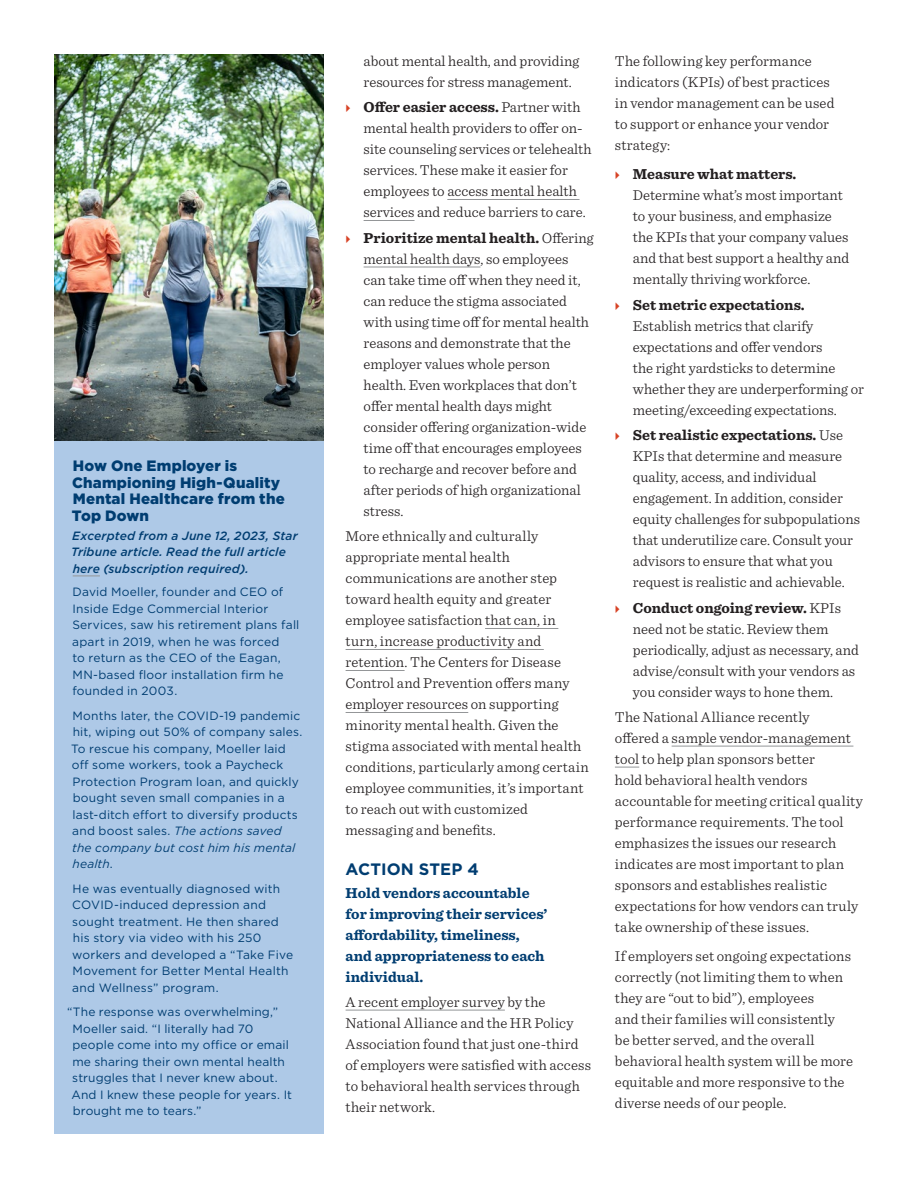
<style>
.page{position:relative;width:918px;height:1188px;background:#fff}
.page>*{position:absolute;margin:0;border:0;box-sizing:border-box;transform-origin:0 0}
.t1{font:700 16.5px "Gotham";letter-spacing:.005em;color:#003d71}
.t2{font:300 15px/21px "Sentinel";color:#231f20}
.t3{font:700 15px/21px "Sentinel";color:#003d71}
.t4{font:900 15px/16.5px "Gotham";letter-spacing:.01em;color:#003d71}
.t5{font:700 15px "Sentinel";color:#231f20}
.t6{font:12px/16.5px "Gotham";letter-spacing:.015em;color:#003d71}
.t7{font:italic 500 12px/16.5px "Gotham";letter-spacing:.015em;color:#003d71}
.s1{font-style:italic}
.s2{font-weight:700}
</style>
<div class="page">
<hr style="left:447px;top:199px;width:133px;height:1px;background:#949698">
<hr style="left:364px;top:220px;width:51px;height:1px;background:#949698">
<hr style="left:364px;top:267px;width:116px;height:1px;background:#949698">
<hr style="left:485px;top:628px;width:73px;height:1px;background:#949698">
<hr style="left:346px;top:649px;width:198px;height:1px;background:#949698">
<hr style="left:346px;top:670px;width:59px;height:1px;background:#949698">
<hr style="left:346px;top:712px;width:122px;height:1px;background:#949698">
<hr style="left:346px;top:1010px;width:159px;height:1px;background:#949698">
<hr style="left:672px;top:746px;width:181px;height:1px;background:#949698">
<svg style="left:615px;top:767px;width:24px;height:1px"></svg>
<img style="left:54px;top:54px;width:270px;height:387px">
<div style="left:54px;top:441px;width:270px;height:692px;background:#aec9e7"></div>
<svg style="left:73px;top:576px;width:27px;height:1px"></svg>
<p class="t4" style="left:72px;top:457px;width:214px">How One Employer is<br>Championing High-Quality<br>Mental Healthcare from the<br>Top Down</p>
<p class="t7" style="left:71px;top:527px;width:228px">Excerpted from a June 12, 2023, Star<br>Tribune article. Read the full article here (subscription required).</p>
<p class="t6" style="left:72px;top:583px;width:229px">David Moeller, founder and CEO of<br>Inside Edge Commercial Interior<br>Services, saw his retirement plans fall apart in 2019, when he was forced<br>to return as the CEO of the Eagan,<br>MN-based floor installation firm he founded in 2003.</p>
<p class="t6" style="left:71px;top:707px;width:233px">Months later, the COVID-19 pandemic hit, wiping out 50% of company sales.<br>To rescue his company, Moeller laid off some workers, took a Paycheck Protection Program loan, and quickly bought seven small companies in a last-ditch effort to diversify products and boost sales. <span class="s1">The actions saved the company but cost him his mental health</span>.</p>
<p class="t6" style="left:72px;top:880px;width:223px">He was eventually diagnosed with<br>COVID-induced depression and sought treatment. He then shared his story via video with his 250 workers and developed a “Take Five<br>Movement for Better Mental Health and Wellness” program.</p>
<p class="t6" style="left:71px;top:1004px;width:222px;text-indent:-4px">“The response was overwhelming,”<br>Moeller said. “I literally had 70 people come into my office or email me sharing their own mental health struggles that I never knew about.<br>And I knew these people for years. It brought me to tears.”</p>
<p class="t2" style="left:364px;top:49px;width:217px">about mental health, and providing resources for stress management.</p>
<p class="t2" style="left:364px;top:96px;width:229px"><span class="s2">Offer easier access.</span> Partner with mental health providers to offer on&shy;site counseling services or telehealth services. These make it easier for employees to access mental health services and reduce barriers to care.</p>
<p class="t2" style="left:364px;top:226px;width:232px"><span class="s2">Prioritize mental health.</span> Offering mental health days, so employees can take time off when they need it, can reduce the stigma associated with using time off for mental health reasons and demonstrate that the employer values whole person health. Even workplaces that don’t offer mental health days might consider offering organization-wide time off that encourages employees to recharge and recover before and after periods of high organizational stress.</p>
<p class="t2" style="left:346px;top:525px;width:245px">More ethnically and culturally appropriate mental health communications are another step toward health equity and greater employee satisfaction that can, in turn, increase productivity and retention. The Centers for Disease Control and Prevention offers many employer resources on supporting minority mental health. Given the stigma associated with mental health conditions, particularly among certain employee communities, it’s important to reach out with customized messaging and benefits.</p>
<p class="t1" style="left:346px;top:858px;width:135px">ACTION STEP 4</p>
<p class="t3" style="left:346px;top:881px;width:203px">Hold vendors accountable for improving their services’ affordability, timeliness, and appropriateness to each individual.</p>
<p class="t2" style="left:346px;top:991px;width:247px">A recent employer survey by the National Alliance and the HR Policy Association found that just one-third of employers were satisfied with access to behavioral health services through their network.</p>
<p class="t2" style="left:615px;top:49px;width:221px">The following key performance indicators (KPIs) of best practices in vendor management can be used to support or enhance your vendor strategy:</p>
<p class="t5" style="left:633px;top:162px;width:165px">Measure what matters.</p>
<p class="t2" style="left:633px;top:184px;width:218px">Determine what’s most important to your business, and emphasize the KPIs that your company values and that best support a healthy and mentally thriving workforce.</p>
<p class="t5" style="left:633px;top:293px;width:173px">Set metric expectations.</p>
<p class="t2" style="left:633px;top:314px;width:233px">Establish metrics that clarify expectations and offer vendors<br>the right yardsticks to determine whether they are underperforming or meeting/exceeding expectations.</p>
<p class="t2" style="left:633px;top:424px;width:229px"><span class="s2">Set realistic expectations.</span> Use KPIs that determine and measure quality, access, and individual engagement. In addition, consider equity challenges for subpopulations that underutilize care. Consult your advisors to ensure that what you request is realistic and achievable.</p>
<p class="t2" style="left:633px;top:596px;width:228px"><span class="s2">Conduct ongoing review.</span> KPIs need not be static. Review them periodically, adjust as necessary, and advise/consult with your vendors as you consider ways to hone them.</p>
<p class="t2" style="left:615px;top:706px;width:250px">The National Alliance recently<br>offered a sample vendor-management tool to help plan sponsors better<br>hold behavioral health vendors accountable for meeting critical quality performance requirements. The tool emphasizes the issues our research indicates are most important to plan sponsors and establishes realistic expectations for how vendors can truly take ownership of these issues.</p>
<p class="t2" style="left:615px;top:945px;width:240px">If employers set ongoing expectations correctly (not limiting them to when they are “out to bid”), employees<br>and their families will consistently be better served, and the overall behavioral health system will be more equitable and more responsive to the diverse needs of our people.</p>
</div>
